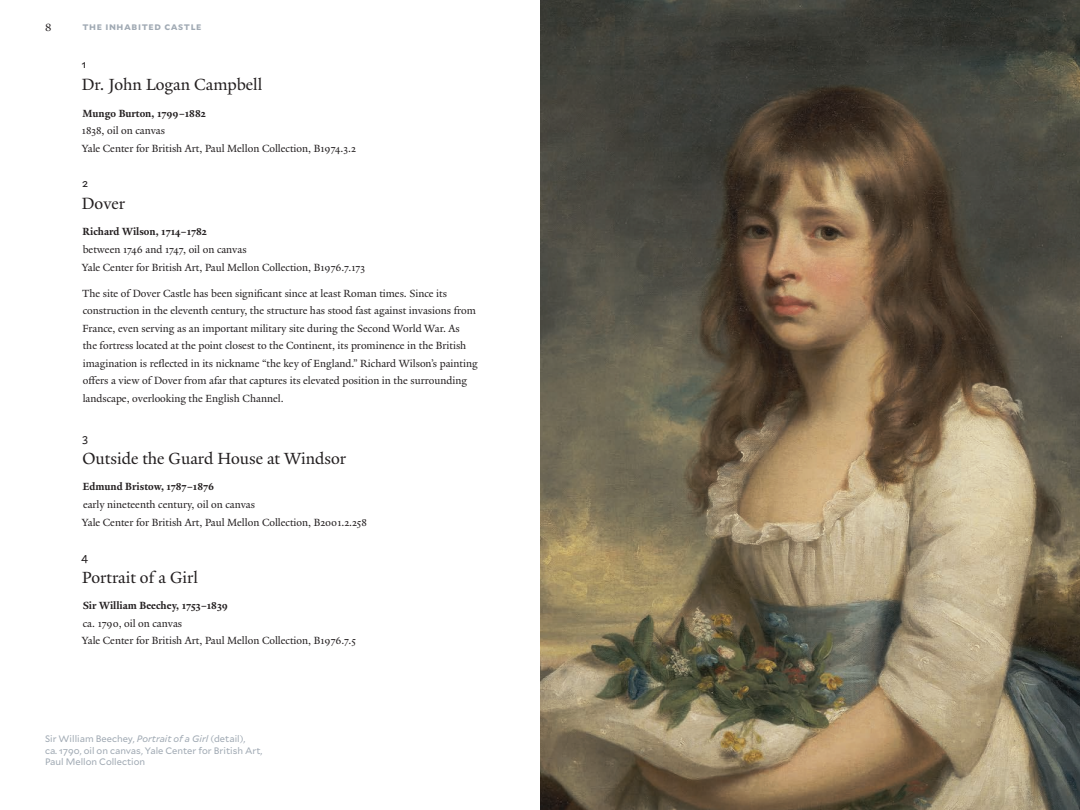
<style>
.page{position:relative;width:1080px;height:810px;background:#fff}
.page>*{position:absolute;margin:0;border:0;box-sizing:border-box;transform-origin:0 0}
.t1{font:17.5px "Yale New";color:#231f20}
.t2{font:11.25px/17.5px "Yale New";color:#231f20}
.t3{font:700 11.25px "Yale New";color:#231f20}
.t4{font:11.25px "Mallory";color:#231f20}
.t5{font:700 10px "Mallory";letter-spacing:.06em;color:#a1aab4}
.t6{font:9.38px/11.2px "Mallory";color:#a1aab4}
.s1{font-style:italic}
</style>
<div class="page">
<img style="left:540px;top:0;width:540px;height:810px">
<p class="t2" style="left:45px;top:18px;width:8px">8</p>
<p class="t5" style="left:82px;top:19px;width:121px">the inhabited castle</p>
<p class="t4" style="left:82px;top:56px;width:6px">1</p>
<h1 class="t1" style="left:82px;top:74px;width:182px">Dr. John Logan Campbell</h1>
<p class="t3" style="left:82px;top:106px;width:125px">Mungo Burton, 1799–1882</p>
<p class="t2" style="left:82px;top:122px;width:276px">1838, oil on canvas<br>Yale Center for British Art, Paul Mellon Collection, B1974.3.2</p>
<p class="t4" style="left:82px;top:175px;width:8px">2</p>
<h1 class="t1" style="left:82px;top:193px;width:45px">Dover</h1>
<p class="t3" style="left:83px;top:225px;width:126px">Richard Wilson, 1714–1782</p>
<p class="t2" style="left:82px;top:241px;width:285px">between 1746 and 1747, oil on canvas<br>Yale Center for British Art, Paul Mellon Collection, B1976.7.173</p>
<p class="t2" style="left:82px;top:284px;width:397px">The site of Dover Castle has been significant since at least Roman times. Since its construction in the eleventh century, the structure has stood fast against invasions from France, even serving as an important military site during the Second World War. As<br>the fortress located at the point closest to the Continent, its prominence in the British imagination is reflected in its nickname “the key of England.” Richard Wilson’s painting offers a view of Dover from afar that captures its elevated position in the surrounding landscape, overlooking the English Channel.</p>
<p class="t4" style="left:82px;top:430px;width:8px">3</p>
<h1 class="t1" style="left:83px;top:448px;width:265px">Outside the Guard House at Windsor</h1>
<p class="t3" style="left:83px;top:480px;width:133px">Edmund Bristow, 1787–1876</p>
<p class="t2" style="left:82px;top:496px;width:287px">early nineteenth century, oil on canvas<br>Yale Center for British Art, Paul Mellon Collection, B2001.2.258</p>
<p class="t4" style="left:81px;top:548px;width:9px">4</p>
<h1 class="t1" style="left:82px;top:567px;width:117px">Portrait of a Girl</h1>
<p class="t3" style="left:83px;top:599px;width:147px">Sir William Beechey, 1753–1839</p>
<p class="t2" style="left:82px;top:614px;width:276px">ca. 1790, oil on canvas<br>Yale Center for British Art, Paul Mellon Collection, B1976.7.5</p>
<p class="t6" style="left:45px;top:733px;width:219px">Sir William Beechey, <span class="s1">Portrait of a Girl</span> (detail),<br>ca. 1790, oil on canvas, Yale Center for British Art,<br>Paul Mellon Collection</p>
</div>
